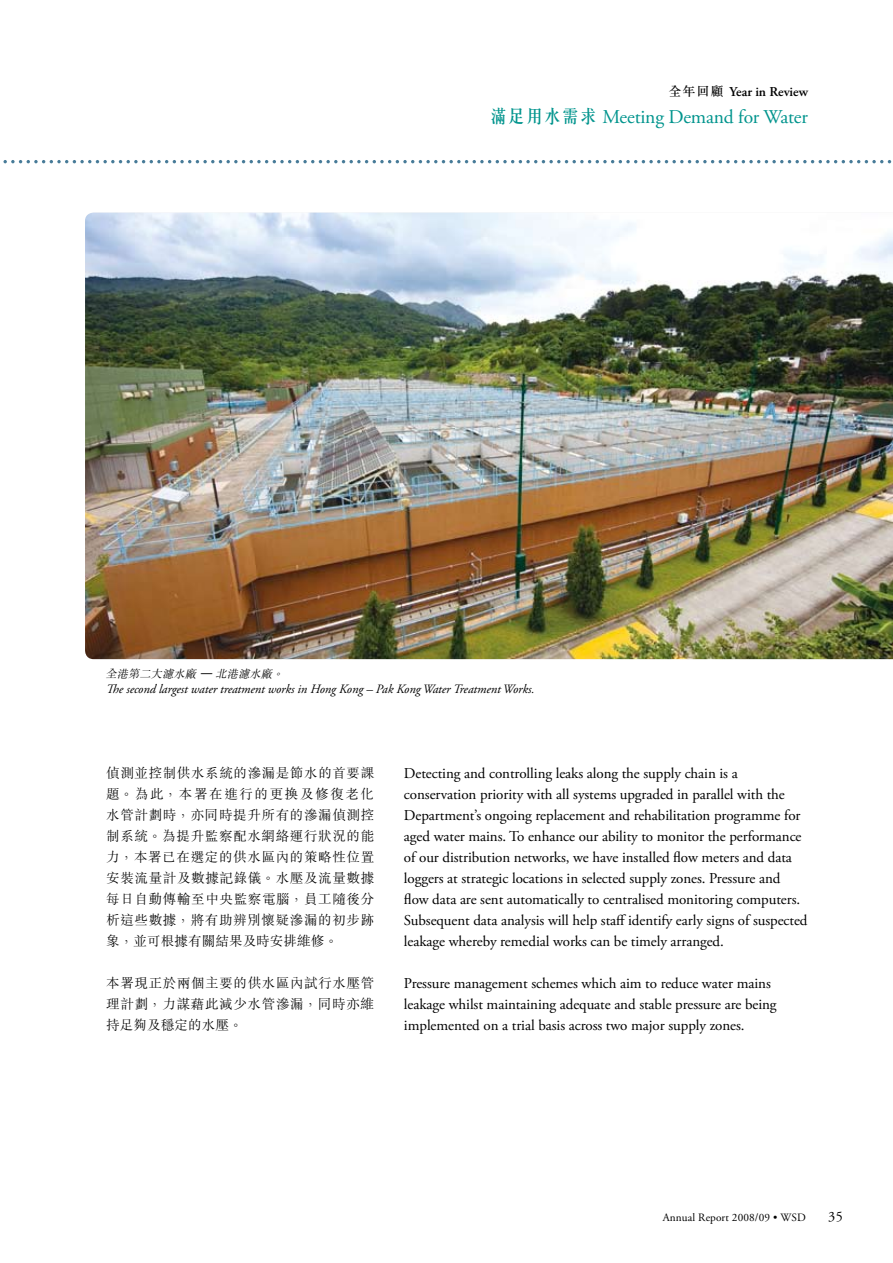
<style>
.page{position:relative;width:893px;height:1263px;background:#fff}
.page>*{position:absolute;margin:0;border:0;box-sizing:border-box;transform-origin:0 0}
.t1{font:19.5px "Adobe Garamond Pro";letter-spacing:-.01em;color:#00948d}
.t2{font:15px/21px "Adobe Garamond Pro";letter-spacing:-.005em;color:#000}
.t3{font:14.25px "Adobe Garamond Pro";color:#000}
.t4{font:300 13.5px/21px "M Sung HK";letter-spacing:.05em;color:#000;text-align:justify}
.t5{font:600 13.5px "Adobe Garamond Pro";color:#000}
.t6{font:italic 12.75px "Adobe Garamond Pro";letter-spacing:-.005em;color:#000}
.t7{font:11.25px "Adobe Garamond Pro";letter-spacing:.01em;color:#000}
.t8{font:italic 300 11.25px "M Sung HK";color:#000}
.s1{font-family:"M Sung HK";font-weight:500;font-size:12.75px}
.s2{font-family:"C Song 3 HK";font-weight:500;font-size:18px}
</style>
<div class="page">
<svg style="left:3px;top:160px;width:888px;height:3px"></svg>
<img style="left:85px;top:213px;width:808px;height:446px">
<p class="t5" style="left:669px;top:84px;width:141px"><span class="s1">全年回顧</span> Year in Review</p>
<h1 class="t1" style="left:489px;top:105px;width:320px"><span class="s2">滿足用水需求</span> Meeting Demand for Water</h1>
<p class="t8" style="left:105px;top:666px;width:183px">全港第二大濾水廠 – 北港濾水廠。</p>
<p class="t6" style="left:106px;top:681px;width:430px">The second largest water treatment works in Hong Kong – Pak Kong Water Treatment Works.</p>
<p class="t4" style="left:106px;top:761px;width:269px">偵測並控制供水系統的滲漏是節水的首要課題。為此，本署在進行的更換及修復老化水管計劃時，亦同時提升所有的滲漏偵測控制系統。為提升監察配水網絡運行狀況的能力，本署已在選定的供水區內的策略性位置安裝流量計及數據記錄儀。水壓及流量數據每日自動傳輸至中央監察電腦，員工隨後分析這些數據，將有助辨別懷疑滲漏的初步跡象，並可根據有關結果及時安排維修。</p>
<p class="t4" style="left:106px;top:971px;width:269px">本署現正於兩個主要的供水區內試行水壓管理計劃，力謀藉此減少水管滲漏，同時亦維持足夠及穩定的水壓。</p>
<p class="t2" style="left:404px;top:763px;width:405px">Detecting and controlling leaks along the supply chain is a conservation priority with all systems upgraded in parallel with the Department’s ongoing replacement and rehabilitation programme for aged water mains. To enhance our ability to monitor the performance of our distribution networks, we have installed flow meters and data loggers at strategic locations in selected supply zones. Pressure and flow data are sent automatically to centralised monitoring computers.<br>Subsequent data analysis will help staff identify early signs of suspected leakage whereby remedial works can be timely arranged.</p>
<p class="t2" style="left:404px;top:973px;width:374px">Pressure management schemes which aim to reduce water mains leakage whilst maintaining adequate and stable pressure are being implemented on a trial basis across two major supply zones.</p>
<p class="t7" style="left:663px;top:1211px;width:145px">Annual Report 2008/09 • WSD</p>
<p class="t3" style="left:828px;top:1208px;width:16px">35</p>
</div>
